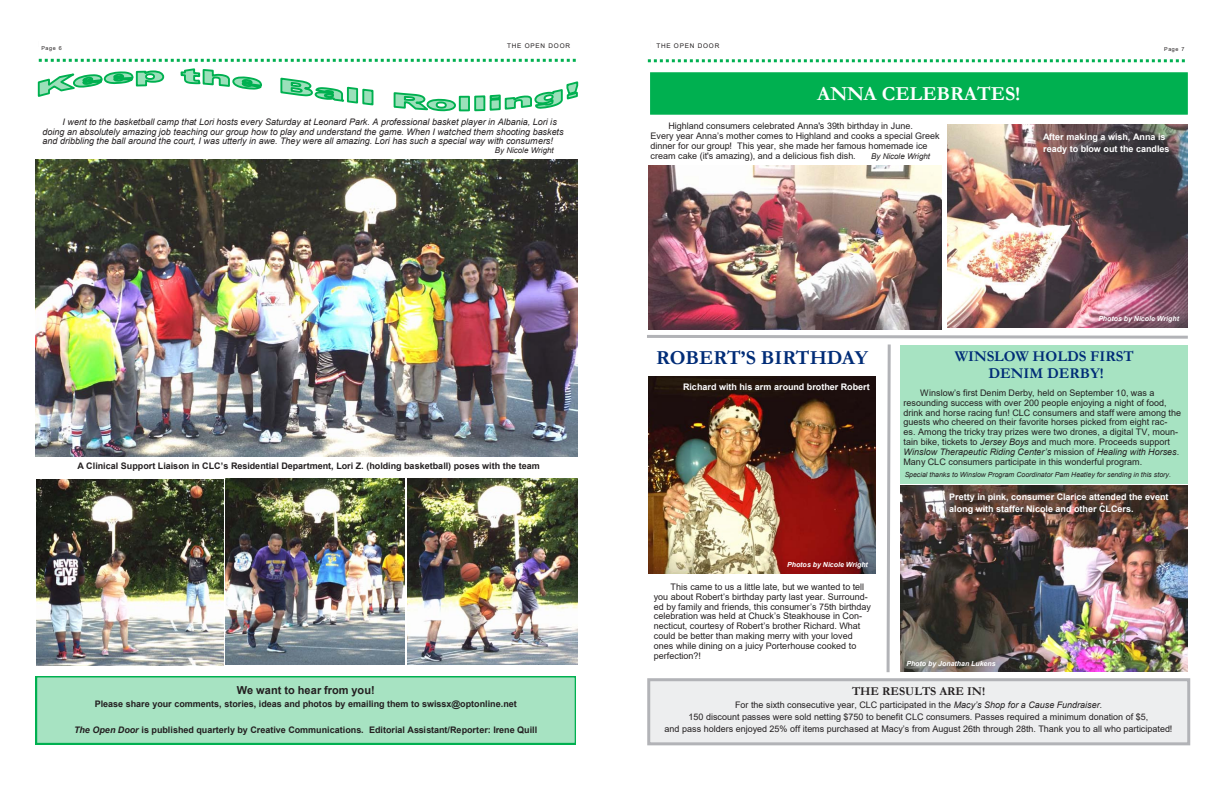
<style>
.page{position:relative;width:1224px;height:792px;background:#fff}
.page>*{position:absolute;margin:0;border:0;box-sizing:border-box;transform-origin:0 0}
.t1{font:700 20px "Garamond";letter-spacing:-.005em;color:#002c77}
.t2{font:700 20px "Garamond";color:#fff}
.t3{font:700 15px/17px "Garamond";color:#002c77;text-align:center}
.t4{font:700 12px "Garamond";color:#231f20}
.t5{font:700 11px "Arial";letter-spacing:.005em;color:#231f20}
.t6{font:9px/9.8px "Arial";color:#231f20}
.t7{font:italic 9px/9.8px "Arial";color:#231f20}
.t8{font:700 9px "Arial";color:#231f20}
.t9{font:700 9px/11.8px "Arial";color:#fff}
.t10{font:8.8px "Arial";color:#231f20}
.t11{font:italic 8px "Arial";color:#231f20}
.t12{font:italic 7px "Arial";letter-spacing:-.01em;color:#231f20}
.t13{font:italic 700 7px "Arial";letter-spacing:-.01em;color:#fff}
.t14{font:6.4px "Arial";letter-spacing:.12em;color:#231f20}
.t15{font:5.4px "Arial";letter-spacing:.11em;color:#231f20}
.s1{font-style:italic}
</style>
<div class="page">
<img style="left:35px;top:160px;width:542px;height:297px">
<img style="left:408px;top:478px;width:169px;height:186px">
<img style="left:37px;top:480px;width:186px;height:186px">
<img style="left:225px;top:479px;width:180px;height:185px">
<svg style="left:37px;top:59px;width:542px;height:53px"></svg>
<svg style="left:36px;top:676px;width:540px;height:68px;background:#9de0bb"></svg>
<svg style="left:648px;top:59px;width:537px;height:3px"></svg>
<div style="left:649px;top:71px;width:540px;height:45px;background:#00b050"></div>
<div style="left:648px;top:70px;width:542px;height:47px;border:2px solid #fff"></div>
<div style="left:649px;top:680px;width:540px;height:64px;background:#edeeef"></div>
<div style="left:647px;top:678px;width:543px;height:67px;border:3px solid #b2b3b7"></div>
<img style="left:948px;top:125px;width:240px;height:203px">
<img style="left:649px;top:166px;width:292px;height:163px">
<img style="left:647px;top:335px;width:541px;height:338px">
<img style="left:901px;top:486px;width:287px;height:185px">
<p class="t10" style="left:39px;top:37px;width:10px">R.</p>
<p class="t15" style="left:41px;top:45px;width:22px">Page 6</p>
<p class="t14" style="left:507px;top:42px;width:64px">THE OPEN DOOR</p>
<p class="t10" style="left:651px;top:37px;width:10px">R.</p>
<p class="t14" style="left:656px;top:42px;width:64px">THE OPEN DOOR</p>
<p class="t15" style="left:1164px;top:45px;width:22px">Page 7</p>
<h1 class="t2" style="left:817px;top:80px;width:205px">ANNA CELEBRATES!</h1>
<p class="t7" style="left:42px;top:117px;width:523px;text-indent:20px">I went to the basketball camp that Lori hosts every Saturday at Leonard Park. A professional basket player in Albania, Lori is doing an absolutely amazing job teaching our group how to play and understand the game. When I watched them shooting baskets and dribbling the ball around the court, I was utterly in awe. They were all amazing. Lori has such a special way with consumers!</p>
<p class="t11" style="left:495px;top:145px;width:60px">By Nicole Wright</p>
<p class="t6" style="left:651px;top:121px;width:291px;text-indent:18px">Highland consumers celebrated Anna's 39th birthday in June.<br>Every year Anna’s mother comes to Highland and cooks a special Greek dinner for our group! This year, she made her famous homemade ice cream cake (it's amazing), and a delicious fish dish.</p>
<p class="t11" style="left:871px;top:151px;width:60px">By Nicole Wright</p>
<p class="t9" style="left:1043px;top:131px;width:128px">After making a wish, Anna is ready to blow out the candles</p>
<p class="t13" style="left:1098px;top:314px;width:82px">Photos by Nicole Wright</p>
<p class="t8" style="left:77px;top:459px;width:464px">A Clinical Support Liaison in CLC’s Residential Department, Lori Z. (holding basketball) poses with the team</p>
<h1 class="t1" style="left:656px;top:344px;width:213px">ROBERT’S BIRTHDAY</h1>
<p class="t9" style="left:683px;top:381px;width:188px">Richard with his arm around brother Robert</p>
<h2 class="t3" style="left:955px;top:348px;width:181px">WINSLOW HOLDS FIRST<br>DENIM DERBY!</h2>
<p class="t6" style="left:903px;top:388px;width:279px;text-indent:17px">Winslow’s first Denim Derby, held on September 10, was a resounding success with over 200 people enjoying a night of food, drink and horse racing fun! CLC consumers and staff were among the guests who cheered on their favorite horses picked from eight rac&shy;es. Among the tricky tray prizes were two drones, a digital TV, moun&shy;tain bike, tickets to <span class="s1">Jersey Boys</span> and much more. Proceeds support <span class="s1">Winslow Therapeutic Riding Center’s</span> mission of <span class="s1">Healing with Horses</span>.<br>Many CLC consumers participate in this wonderful program.</p>
<p class="t12" style="left:905px;top:470px;width:268px">Special thanks to Winslow Program Coordinator Pam Heatley for sending in this story.</p>
<p class="t9" style="left:949px;top:491px;width:221px">Pretty in pink, consumer Clarice attended the event along with staffer Nicole and other CLCers.</p>
<p class="t13" style="left:787px;top:560px;width:82px">Photos by Nicole Wright</p>
<p class="t6" style="left:654px;top:582px;width:219px;text-indent:17px">This came to us a little late, but we wanted to tell you about Robert’s birthday party last year. Surround&shy;ed by family and friends, this consumer’s 75th birthday celebration was held at Chuck’s Steakhouse in Con&shy;necticut, courtesy of Robert’s brother Richard. What could be better than making merry with your loved ones while dining on a juicy Porterhouse cooked to perfection?!</p>
<p class="t13" style="left:906px;top:658px;width:91px">Photo by Jonathan Lukens</p>
<p class="t5" style="left:237px;top:683px;width:139px">We want to hear from you!</p>
<p class="t8" style="left:95px;top:698px;width:424px">Please share your comments, stories, ideas and photos by emailing them to swissx@optonline.net</p>
<p class="t8" style="left:74px;top:723px;width:465px"><span class="s1">The Open Door</span> is published quarterly by Creative Communications. Editorial Assistant/Reporter: Irene Quill</p>
<h3 class="t4" style="left:852px;top:683px;width:135px">THE RESULTS ARE IN!</h3>
<p class="t6" style="left:665px;top:699px;width:509px;line-height:11.6px;text-align:center">For the sixth consecutive year, CLC participated in the <span class="s1">Macy’s Shop for a Cause Fundraiser.<br></span>150 discount passes were sold netting $750 to benefit CLC consumers. Passes required a minimum donation of $5,<br>and pass holders enjoyed 25% off items purchased at Macy’s from August 26th through 28th. Thank you to all who participated!</p>
</div>
